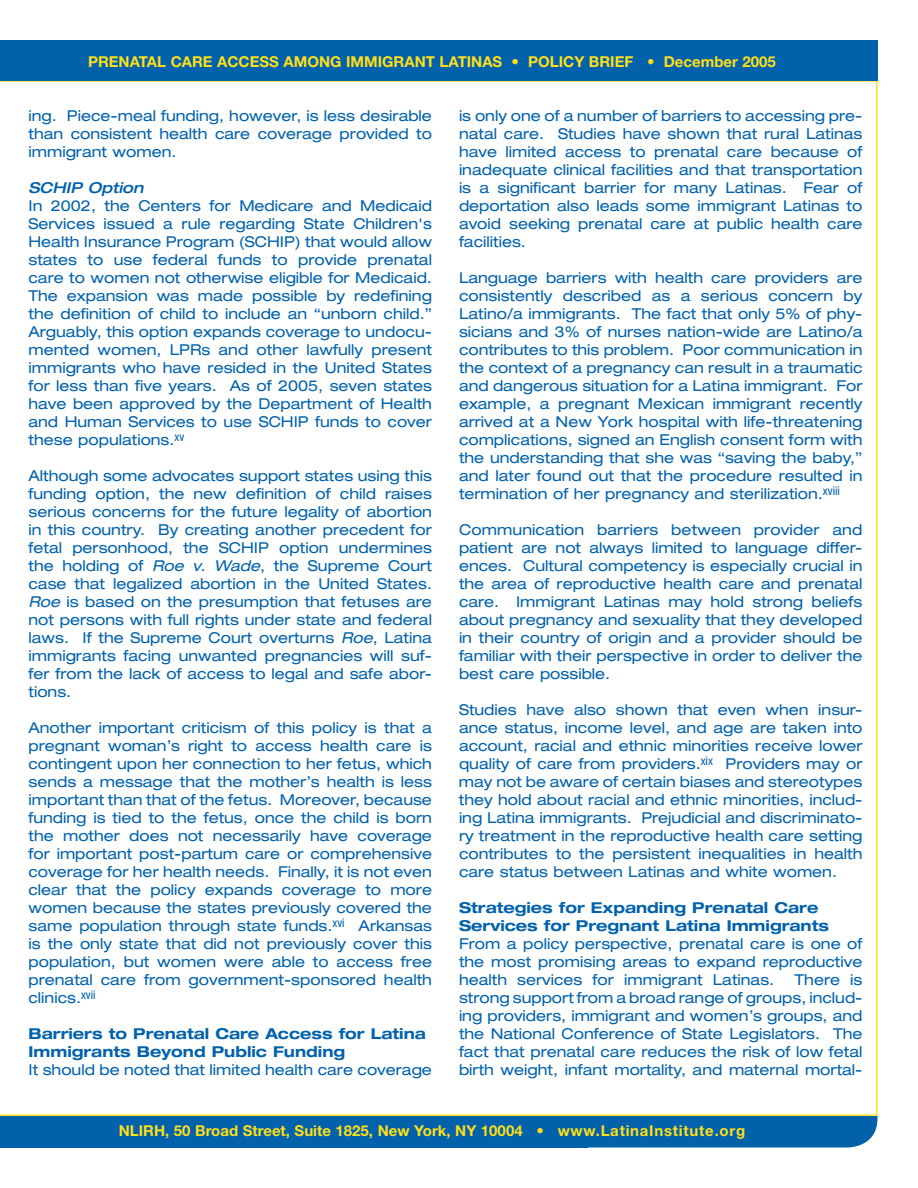
<style>
.page{position:relative;width:918px;height:1188px;background:#fff}
.page>*{position:absolute;margin:0;border:0;box-sizing:border-box;transform-origin:0 0}
.t1{font:expanded 15px/18px "Helvetica Neue";color:#0161aa;text-align:justify}
.t2{font:700 expanded 15px/18px "Helvetica Neue";color:#0161aa}
.t3{font:700 15px "Helvetica Neue";color:#ffdf1b}
.t4{font:italic 500 expanded 15px "Helvetica Neue";color:#0161aa}
.s1{font-style:italic}
</style>
<div class="page">
<div style="left:0;top:1116px;width:878px;height:31px;background:#0161aa"></div>
<div style="left:0;top:40px;width:878px;height:41px;background:#0161aa"></div>
<p class="t3" style="left:88px;top:52px;width:689px">PRENATAL CARE ACCESS AMONG IMMIGRANT LATINAS • POLICY BRIEF • December 2005</p>
<p class="t1" style="left:28px;top:107px;width:405px">ing. Piece-meal funding, however, is less desirable than consistent health care coverage provided to immigrant women.</p>
<p class="t4" style="left:28px;top:179px;width:116px">SCHIP Option</p>
<p class="t1" style="left:28px;top:197px;width:405px">In 2002, the Centers for Medicare and Medicaid Services issued a rule regarding State Children's Health Insurance Program (SCHIP) that would allow states to use federal funds to provide prenatal care to women not otherwise eligible for Medicaid.<br>The expansion was made possible by redefining the definition of child to include an “unborn child.” Arguably, this option expands coverage to undocu&shy;mented women, LPRs and other lawfully present immigrants who have resided in the United States for less than five years. As of 2005, seven states have been approved by the Department of Health and Human Services to use SCHIP funds to cover these populations.<sup>xv</sup></p>
<p class="t1" style="left:28px;top:467px;width:405px">Although some advocates support states using this funding option, the new definition of child raises serious concerns for the future legality of abortion in this country. By creating another precedent for fetal personhood, the SCHIP option undermines the holding of <span class="s1">Roe v. Wade</span>, the Supreme Court case that legalized abortion in the United States.<br><span class="s1">Roe</span> is based on the presumption that fetuses are not persons with full rights under state and federal laws. If the Supreme Court overturns <span class="s1">Roe</span>, Latina immigrants facing unwanted pregnancies will suf&shy;fer from the lack of access to legal and safe abor&shy;tions.</p>
<p class="t1" style="left:28px;top:719px;width:405px">Another important criticism of this policy is that a pregnant woman’s right to access health care is contingent upon her connection to her fetus, which sends a message that the mother’s health is less important than that of the fetus. Moreover, because funding is tied to the fetus, once the child is born the mother does not necessarily have coverage for important post-partum care or comprehensive coverage for her health needs. Finally, it is not even clear that the policy expands coverage to more women because the states previously covered the same population through state funds.<sup>xvi</sup> Arkansas is the only state that did not previously cover this population, but women were able to access free prenatal care from government-sponsored health clinics.<sup>xvii</sup></p>
<p class="t2" style="left:29px;top:1024px;width:399px">Barriers to Prenatal Care Access for Latina<br>Immigrants Beyond Public Funding</p>
<p class="t1" style="left:29px;top:1061px;width:405px">It should be noted that limited health care coverage</p>
<p class="t1" style="left:459px;top:107px;width:405px">is only one of a number of barriers to accessing pre&shy;natal care. Studies have shown that rural Latinas have limited access to prenatal care because of inadequate clinical facilities and that transportation is a significant barrier for many Latinas. Fear of deportation also leads some immigrant Latinas to avoid seeking prenatal care at public health care facilities.</p>
<p class="t1" style="left:459px;top:269px;width:405px">Language barriers with health care providers are consistently described as a serious concern by Latino/a immigrants. The fact that only 5% of phy&shy;sicians and 3% of nurses nation-wide are Latino/a contributes to this problem. Poor communication in the context of a pregnancy can result in a traumatic and dangerous situation for a Latina immigrant. For example, a pregnant Mexican immigrant recently arrived at a New York hospital with life-threatening complications, signed an English consent form with the understanding that she was “saving the baby,” and later found out that the procedure resulted in termination of her pregnancy and sterilization.<sup>xviii</sup></p>
<p class="t1" style="left:459px;top:521px;width:405px">Communication barriers between provider and patient are not always limited to language differ&shy;ences. Cultural competency is especially crucial in the area of reproductive health care and prenatal care. Immigrant Latinas may hold strong beliefs about pregnancy and sexuality that they developed in their country of origin and a provider should be familiar with their perspective in order to deliver the best care possible.</p>
<p class="t1" style="left:459px;top:701px;width:405px">Studies have also shown that even when insur&shy;ance status, income level, and age are taken into account, racial and ethnic minorities receive lower quality of care from providers.<sup>xix</sup> Providers may or may not be aware of certain biases and stereotypes they hold about racial and ethnic minorities, includ&shy;ing Latina immigrants. Prejudicial and discriminato&shy;ry treatment in the reproductive health care setting contributes to the persistent inequalities in health care status between Latinas and white women.</p>
<p class="t2" style="left:459px;top:898px;width:371px">Strategies for Expanding Prenatal Care<br>Services for Pregnant Latina Immigrants</p>
<p class="t1" style="left:459px;top:935px;width:405px">From a policy perspective, prenatal care is one of the most promising areas to expand reproductive health services for immigrant Latinas.</p>
<p class="t1" style="left:459px;top:971px;width:405px;text-indent:336px">There is strong support from a broad range of groups, includ&shy;ing providers, immigrant and women’s groups, and the National Conference of State Legislators. The fact that prenatal care reduces the risk of low fetal birth weight, infant mortality, and maternal mortal-</p>
<p class="t3" style="left:119px;top:1122px;width:628px">NLIRH, 50 Broad Street, Suite 1825, New York, NY 10004 • www.LatinaInstitute.org</p>
</div>
